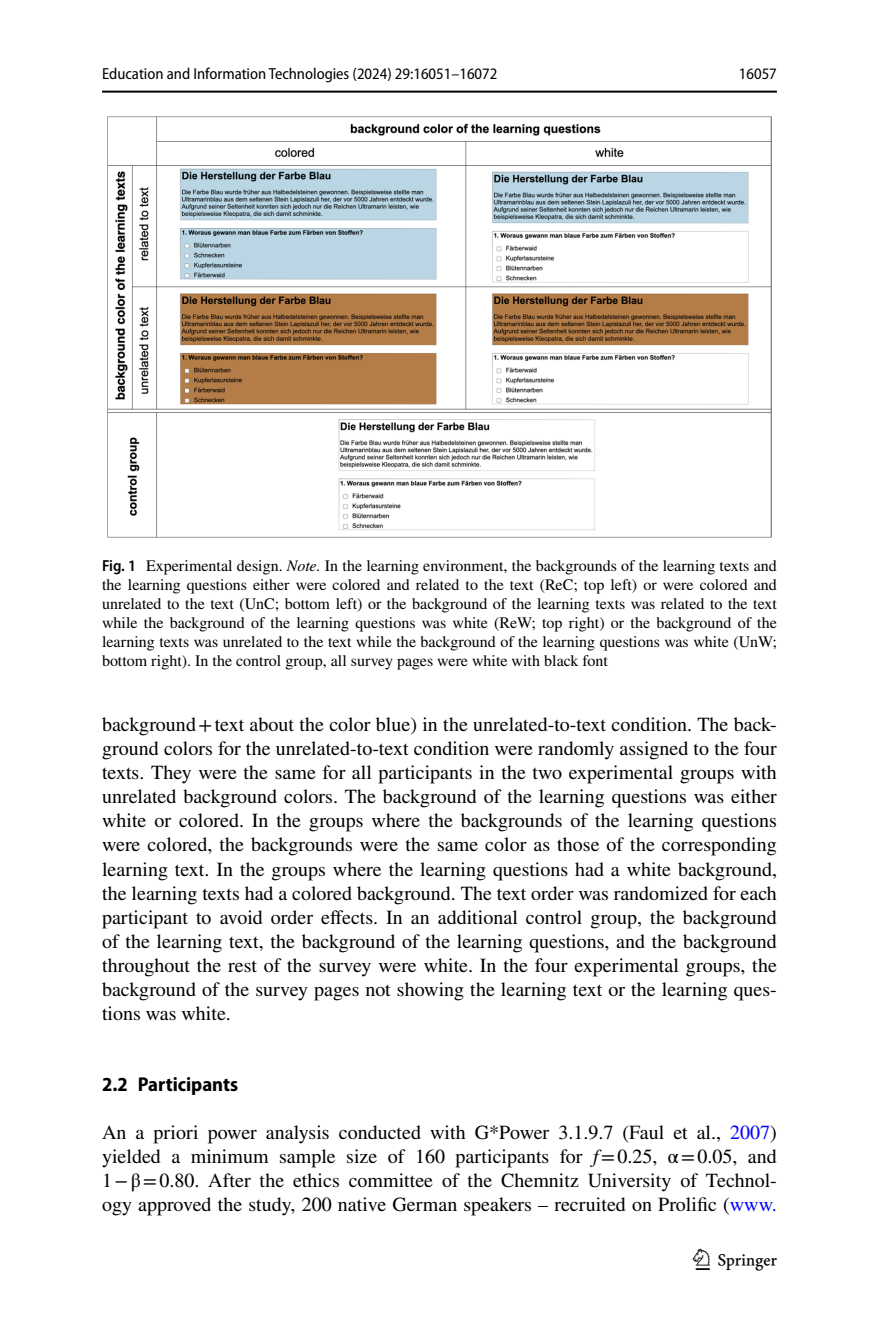
<style>
.page{position:relative;width:879px;height:1333px;background:#fff}
.page>*{position:absolute;margin:0;border:0;box-sizing:border-box;transform-origin:0 0}
.t1{font:30px "Springnew Regular 3";color:#000}
.t2{font:20px/24px "STIX";color:#000;text-align:justify}
.t3{font:700 semi-condensed 20px "Myriad Pro";color:#000}
.t4{font:16px/19px "STIX";color:#000;text-align:justify}
.t5{font:semi-condensed 16px "Myriad Pro";color:#000}
.s1{font-family:"Myriad Pro";font-weight:600;font-stretch:semi-condensed}
.s2{font-style:italic}
.s3{color:#00f}
</style>
<div class="page">
<hr style="left:102px;top:91px;width:675px;height:2px;background:#000">
<img style="left:108px;top:116px;width:663px;height:421px">
<p class="t5" style="left:102px;top:65px;width:397px">Education and Information Technologies (2024) 29:16051–16072</p>
<p class="t5" style="left:739px;top:65px;width:39px">16057</p>
<p class="t4" style="left:102px;top:557px;width:676px"><span class="s1">Fig. 1</span> Experimental design. <span class="s2">Note.</span> In the learning environment, the backgrounds of the learning texts and the learning questions either were colored and related to the text (ReC; top left) or were colored and unrelated to the text (UnC; bottom left) or the background of the learning texts was related to the text while the background of the learning questions was white (ReW; top right) or the background of the learning texts was unrelated to the text while the background of the learning questions was white (UnW; bottom right). In the control group, all survey pages were white with black font</p>
<p class="t2" style="left:102px;top:714px;width:676px">background+text about the color blue) in the unrelated-to-text condition. The back&shy;ground colors for the unrelated-to-text condition were randomly assigned to the four texts. They were the same for all participants in the two experimental groups with unrelated background colors. The background of the learning questions was either white or colored. In the groups where the backgrounds of the learning questions were colored, the backgrounds were the same color as those of the corresponding learning text. In the groups where the learning questions had a white background, the learning texts had a colored background. The text order was randomized for each participant to avoid order effects. In an additional control group, the background of the learning text, the background of the learning questions, and the background throughout the rest of the survey were white. In the four experimental groups, the background of the survey pages not showing the learning text or the learning ques&shy;tions was white.</p>
<p class="t3" style="left:102px;top:1073px;width:138px">2.2 Participants</p>
<p class="t2" style="left:102px;top:1121px;width:676px">An a priori power analysis conducted with G*Power 3.1.9.7 (Faul et al., <span class="s3">2007</span>) yielded a minimum sample size of 160 participants for <span class="s2">f</span>=0.25, α=0.05, and 1−β=0.80. After the ethics committee of the Chemnitz University of Technol&shy;ogy approved the study, 200 native German speakers – recruited on Prolific (<span class="s3">www.</span></p>
<h1 class="t1" style="left:696px;top:1248px;width:83px">1 3</h1>
</div>
